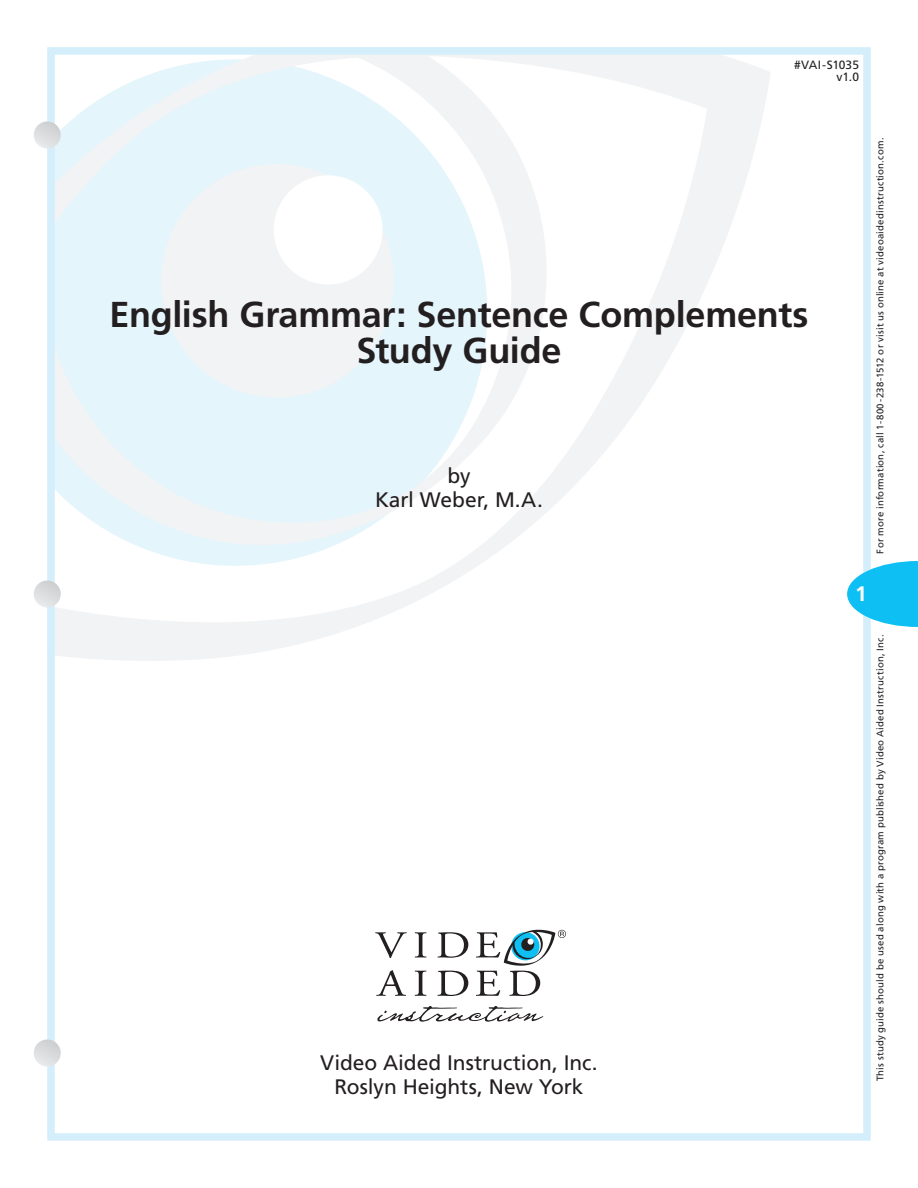
<style>
.page{position:relative;width:918px;height:1188px;background:#fff}
.page>*{position:absolute;margin:0;border:0;box-sizing:border-box;transform-origin:0 0}
.t1{font:700 36px/36px "Frutiger";letter-spacing:-.005em;color:#231f20;text-align:center}
.t2{font:21px/24px "Frutiger";letter-spacing:-.005em;color:#231f20;text-align:center}
.t3{font:700 21px "Frutiger";color:#fff}
.t4{font:12px/12px "Frutiger";letter-spacing:-.005em;color:#231f20;text-align:right}
.t5{font:9.6px "Frutiger";letter-spacing:.02em;color:#231f20}
</style>
<div class="page">
<svg style="left:56px;top:56px;width:714px;height:605px"></svg>
<svg style="left:266px;top:168px;width:124px;height:124px"></svg>
<div style="left:47px;top:47px;width:824px;height:1094px;border:8px solid #d4effb"></div>
<svg style="left:375px;top:932px;width:32px;height:26px"></svg>
<svg style="left:376px;top:970px;width:30px;height:26px"></svg>
<svg style="left:437px;top:932px;width:31px;height:26px"></svg>
<svg style="left:415px;top:932px;width:12px;height:26px"></svg>
<svg style="left:437px;top:971px;width:31px;height:25px"></svg>
<svg style="left:415px;top:971px;width:12px;height:25px"></svg>
<svg style="left:377px;top:1006px;width:167px;height:16px"></svg>
<svg style="left:476px;top:930px;width:90px;height:66px"></svg>
<div style="left:34px;top:122px;width:27px;height:26px;background:linear-gradient(to bottom,#cfd0d2,#e5e7e8);border-radius:50%"></div>
<div style="left:34px;top:1040px;width:27px;height:26px;background:linear-gradient(to bottom,#cecfd2,#e6e7e8);border-radius:50%"></div>
<div style="left:34px;top:580px;width:27px;height:28px;background:linear-gradient(to bottom,#d0d1d3,#e5e7e9);border-radius:50%"></div>
<svg style="left:847px;top:561px;width:71px;height:66px"></svg>
<p class="t4" style="left:794px;top:58px;width:66px">#VAI-S1035 v1.0</p>
<h1 class="t1" style="left:109px;top:296px;width:701px">English Grammar: Sentence Complements<br>Study Guide</h1>
<h2 class="t2" style="left:375px;top:463px;width:169px">by<br>Karl Weber, M.A.</h2>
<h2 class="t2" style="left:320px;top:1050px;width:279px">Video Aided Instruction, Inc.<br>Roslyn Heights, New York</h2>
<p class="t5" style="left:874px;top:554px;width:417px;rotate:-90deg">For more information, call 1-800-238-1512 or visit us online at videoaidedinstruction.com.</p>
<h2 class="t3" style="left:855px;top:581px;width:13px">1</h2>
<p class="t5" style="left:874px;top:1081px;width:448px;rotate:-90deg">This study guide should be used along with a program published by Video Aided Instruction, Inc.</p>
</div>
